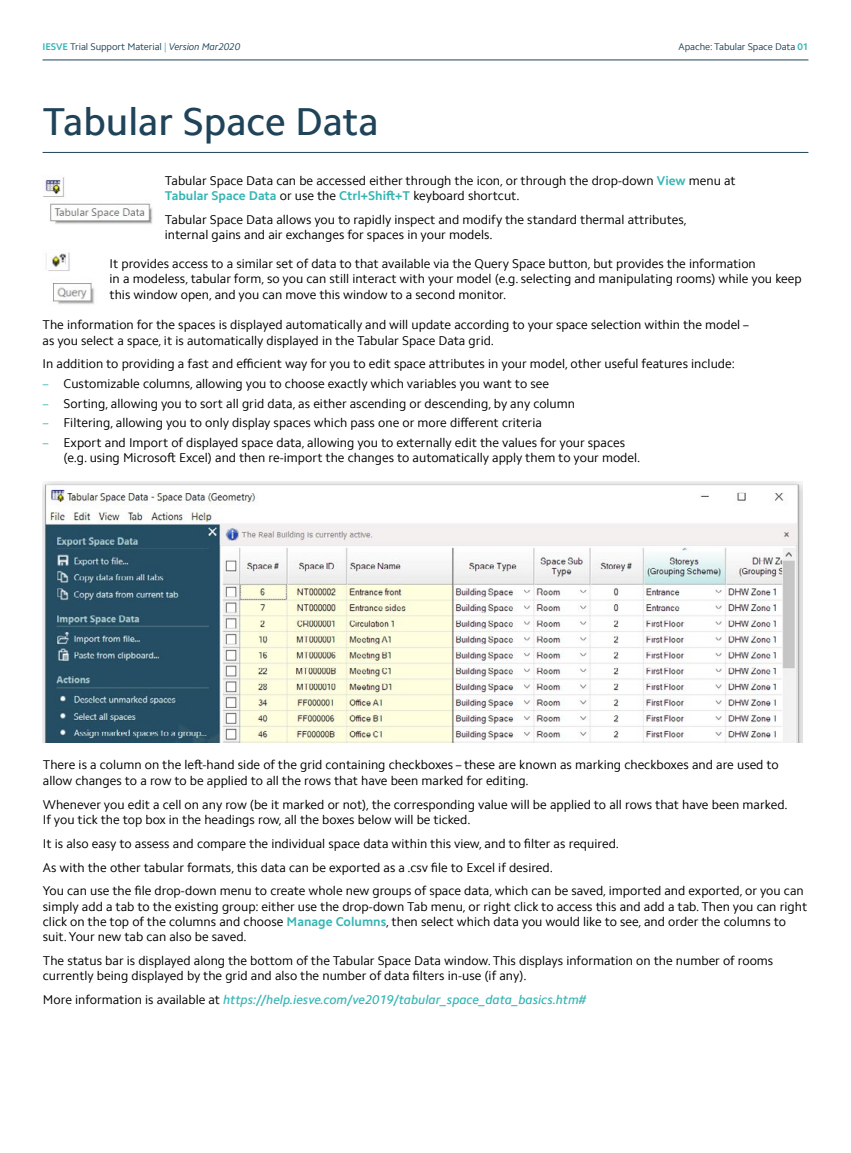
<style>
.page{position:relative;width:851px;height:1153px;background:#fff}
.page>*{position:absolute;margin:0;border:0;box-sizing:border-box;transform-origin:0 0}
.t1{font:500 39px "Camphor Pro";color:#1f4359}
.t2{font:12.75px/15.3px "Camphor Pro";color:#000}
.t3{font:italic 500 12.75px "Camphor Pro";color:#35b6b4}
.t4{font:9.75px "Camphor Pro";letter-spacing:-.01em;color:#1f4359}
.s1{font-weight:700;color:#35b6b4}
.s2{color:#35b6b4}
.s3{font-style:italic}
.s4{font-weight:400;font-style:normal;color:#000}
</style>
<div class="page">
<hr style="left:43px;top:60px;width:765px;height:1px;background:#1f4359">
<hr style="left:43px;top:152px;width:765px;height:1px;background:#1f4359">
<img style="left:45px;top:252px;width:50px;height:53px">
<img style="left:43px;top:177px;width:110px;height:47px">
<img style="left:43px;top:481px;width:759px;height:261px">
<p class="t4" style="left:43px;top:41px;width:199px"><span class="s1">IESVE</span> Trial Support Material <span class="s2">|</span> <span class="s3">Version Mar2020</span></p>
<p class="t4" style="left:678px;top:41px;width:131px">Apache: Tabular Space Data <span class="s1">01</span></p>
<h1 class="t1" style="left:43px;top:98px;width:337px">Tabular Space Data</h1>
<p class="t2" style="left:165px;top:173px;width:572px">Tabular Space Data can be accessed either through the icon, or through the drop-down <span class="s1">View</span> menu at<br><span class="s1">Tabular Space Data</span> or use the <span class="s1">Ctrl+Shift+T</span> keyboard shortcut.</p>
<p class="t2" style="left:165px;top:212px;width:523px">Tabular Space Data allows you to rapidly inspect and modify the standard thermal attributes, internal gains and air exchanges for spaces in your models.</p>
<p class="t2" style="left:109px;top:256px;width:693px">It provides access to a similar set of data to that available via the Query Space button, but provides the information<br>in a modeless, tabular form, so you can still interact with your model (e.g. selecting and manipulating rooms) while you keep this window open, and you can move this window to a second monitor.</p>
<p class="t2" style="left:43px;top:317px;width:708px">The information for the spaces is displayed automatically and will update according to your space selection within the model – as you select a space, it is automatically displayed in the Tabular Space Data grid.</p>
<p class="t2" style="left:43px;top:356px;width:693px">In addition to providing a fast and efficient way for you to edit space attributes in your model, other useful features include:</p>
<p class="t2" style="left:43px;top:376px;width:508px"><span class="s2">–</span> Customizable columns, allowing you to choose exactly which variables you want to see</p>
<p class="t2" style="left:43px;top:395px;width:534px"><span class="s2">–</span> Sorting, allowing you to sort all grid data, as either ascending or descending, by any column</p>
<p class="t2" style="left:43px;top:415px;width:501px"><span class="s2">–</span> Filtering, allowing you to only display spaces which pass one or more different criteria</p>
<p class="t2" style="left:64px;top:434px;width:578px;text-indent:-21px"><span class="s2">–</span> Export and Import of displayed space data, allowing you to externally edit the values for your spaces (e.g. using Microsoft Excel) and then re-import the changes to automatically apply them to your model.</p>
<p class="t2" style="left:43px;top:757px;width:737px">There is a column on the left-hand side of the grid containing checkboxes – these are known as marking checkboxes and are used to allow changes to a row to be applied to all the rows that have been marked for editing.</p>
<p class="t2" style="left:43px;top:796px;width:746px">Whenever you edit a cell on any row (be it marked or not), the corresponding value will be applied to all rows that have been marked.<br>If you tick the top box in the headings row, all the boxes below will be ticked.</p>
<p class="t2" style="left:43px;top:831px;width:762px;line-height:23.9px">It is also easy to assess and compare the individual space data within this view, and to filter as required.<br>As with the other tabular formats, this data can be exported as a .csv file to Excel if desired.<br>You can use the file drop-down menu to create whole new groups of space data, which can be saved, imported and exported, or you can</p>
<p class="t2" style="left:43px;top:898px;width:765px">simply add a tab to the existing group: either use the drop-down Tab menu, or right click to access this and add a tab. Then you can right click on the top of the columns and choose <span class="s1">Manage Columns</span>, then select which data you would like to see, and order the columns to suit. Your new tab can also be saved.</p>
<p class="t2" style="left:43px;top:952px;width:731px">The status bar is displayed along the bottom of the Tabular Space Data window. This displays information on the number of rooms currently being displayed by the grid and also the number of data filters in-use (if any).</p>
<p class="t3" style="left:43px;top:992px;width:544px"><span class="s4">More information is available at</span> https://help.iesve.com/ve2019/tabular_space_data_basics.htm#</p>
</div>
